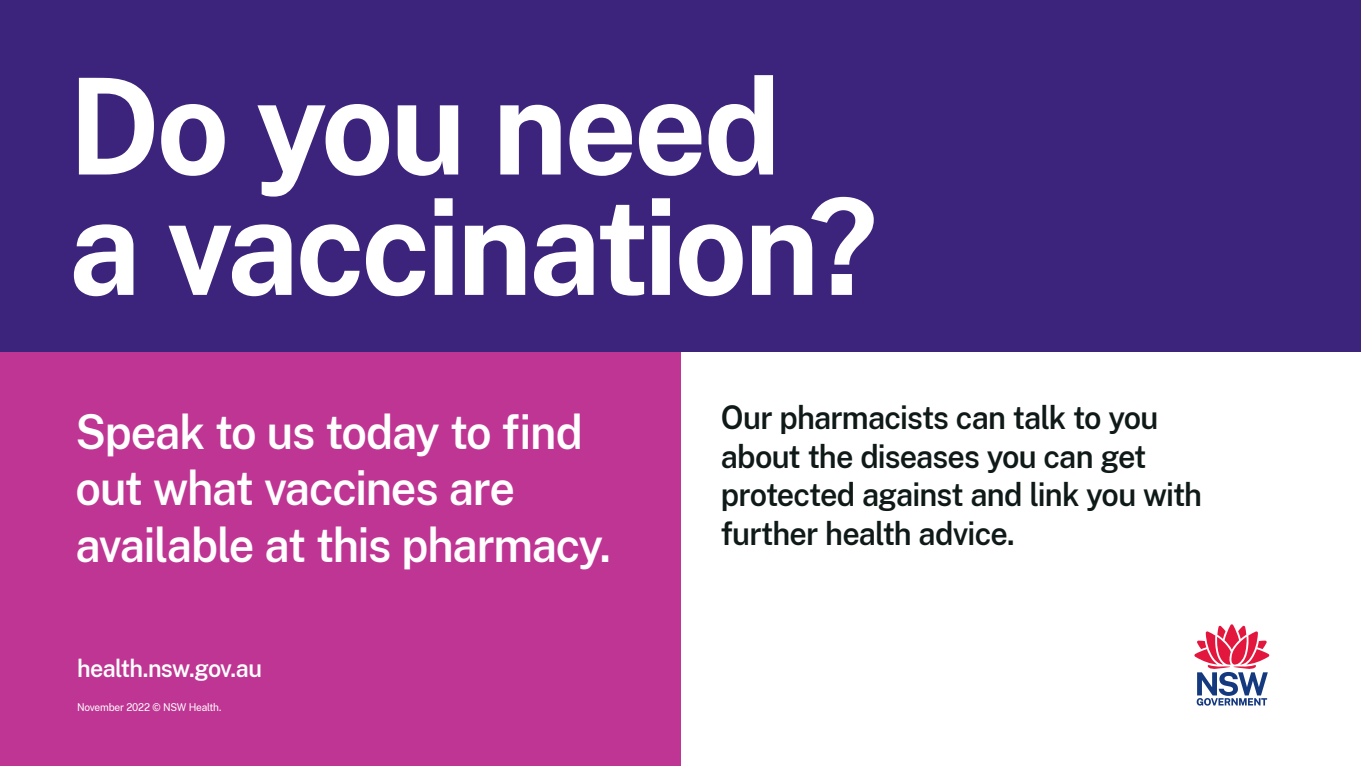
<style>
.page{position:relative;width:1361px;height:766px;background:#fff}
.page>*{position:absolute;margin:0;border:0;box-sizing:border-box;transform-origin:0 0}
.t1{font:700 133.65px/120.3px "Public Sans";letter-spacing:-.03em;color:#fff;scale:.95 1}
.t2{font:600 47.3px/56.8px "Public Sans";letter-spacing:-.03em;color:#fff;scale:.95 1}
.t3{font:600 32.12px/38.5px "Public Sans";letter-spacing:-.03em;color:#0f1a18;scale:.95 1}
.t4{font:600 24.4px "Public Sans";letter-spacing:-.03em;color:#fff;scale:.95 1}
.t5{font:10.62px "Public Sans";letter-spacing:-.02em;color:#fff;scale:.95 1}
</style>
<div class="page">
<div style="left:0;top:328px;width:680px;height:437px;background:#bf3593"></div>
<div style="left:0;top:0;width:1361px;height:351px;background:#3c247d"></div>
<svg style="left:1194px;top:624px;width:75px;height:81px"></svg>
<h1 class="t1" style="left:69px;top:57px;width:853px">Do you need a vaccination?</h1>
<h2 class="t2" style="left:75px;top:400px;width:565px">Speak to us today to find out what vaccines are available at this pharmacy.</h2>
<p class="t3" style="left:721px;top:396px;width:508px">Our pharmacists can talk to you about the diseases you can get protected against and link you with further health advice.</p>
<p class="t4" style="left:77px;top:650px;width:196px">health.nsw.gov.au</p>
<p class="t5" style="left:77px;top:699px;width:153px">November 2022 © NSW Health.</p>
</div>
